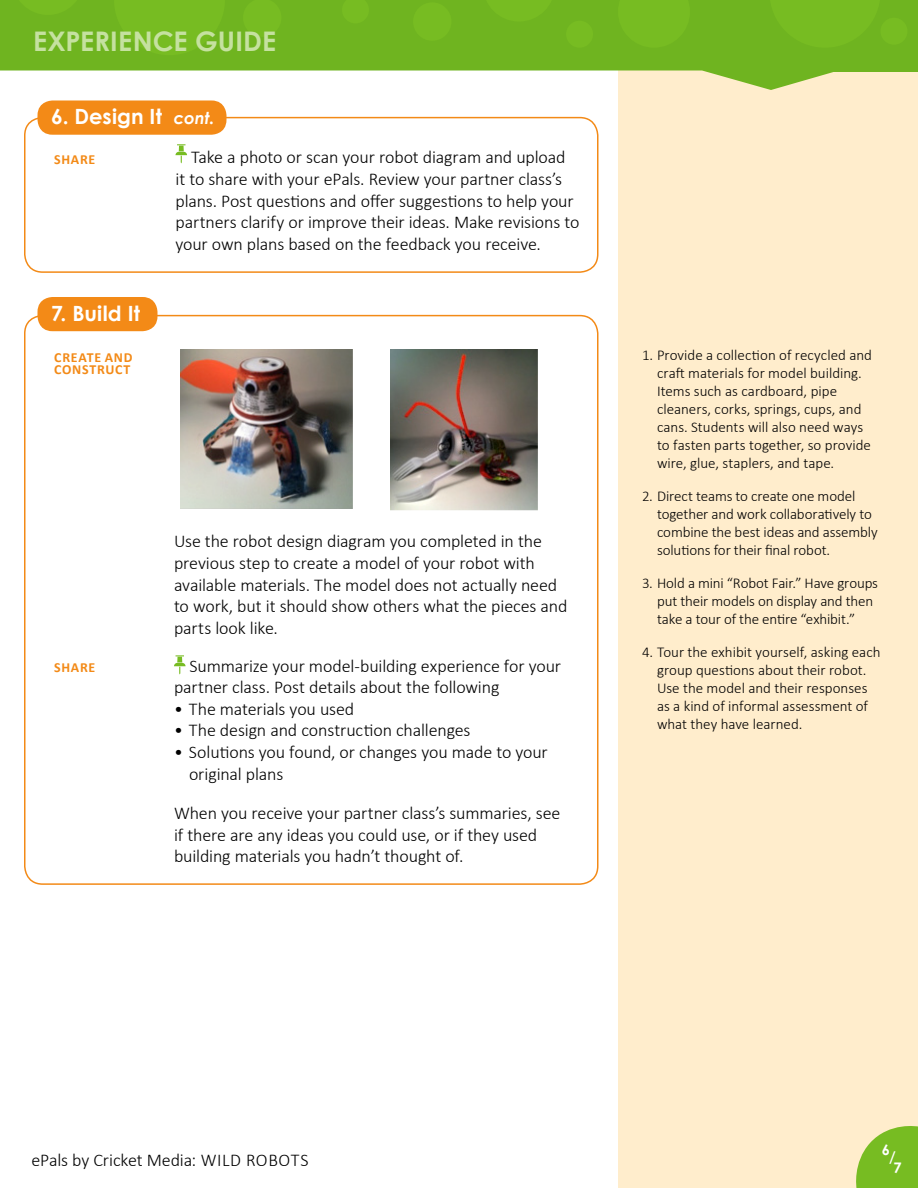
<style>
.page{position:relative;width:918px;height:1188px;background:#fff}
.page>*{position:absolute;margin:0;border:0;box-sizing:border-box;transform-origin:0 0}
.t1{font:700 27px "Century Gothic";letter-spacing:.005em;color:#c5e1a0}
.t2{font:700 21px "Century Gothic";letter-spacing:.005em;color:#fff}
.body_text{font:300 18px/21.6px "Calibri";letter-spacing:-.01em;color:#000}
.body_text__bullets{font:300 18px/21.6px "Calibri";letter-spacing:-.01em;color:#000}
.instruction_tips{font:300 15px/18px "Calibri";color:#000}
.t3{font:700 14.55px/10.5px "Century Gothic";color:#fff;text-align:center}
.heading{font:700 13.8px/12.3px "Calibri";letter-spacing:.05em;color:#f38a17}
.s1{font-style:italic;font-size:16.5px}
</style>
<div class="page">
<div style="left:38px;top:297px;width:120px;height:34px;background:#f38a17;border-radius:15px"></div>
<div style="left:24px;top:117px;width:574px;height:156px;border:2px solid #f38a17;border-radius:18px"></div>
<div style="left:38px;top:100px;width:188px;height:35px;background:#f38a17;border-radius:15px"></div>
<div style="left:618px;top:14px;width:300px;height:1174px;background:#ffedcc"></div>
<svg style="left:0;top:0;width:918px;height:90px;fill:#6fb420"></svg>
<svg style="left:12px;top:0;width:72px;height:15px"></svg>
<div style="left:483px;top:0;width:72px;height:22px;background:#77bc22"></div>
<div style="left:618px;top:0;width:72px;height:48px;background:#77bc22"></div>
<div style="left:114px;top:0;width:111px;height:55px;background:#77bc22"></div>
<div style="left:770px;top:0;width:110px;height:48px;background:#77bc22"></div>
<svg style="left:243px;top:0;width:38px;height:37px"></svg>
<div style="left:413px;top:2px;width:38px;height:39px;background:#77bc22;border-radius:50%"></div>
<svg style="left:342px;top:0;width:27px;height:23px"></svg>
<div style="left:566px;top:21px;width:27px;height:27px;background:#77bc22;border-radius:50%"></div>
<div style="left:880px;top:18px;width:28px;height:27px;background:#77bc22;border-radius:50%"></div>
<svg style="left:856px;top:1126px;width:62px;height:62px"></svg>
<img style="left:180px;top:350px;width:173px;height:159px">
<img style="left:390px;top:350px;width:148px;height:161px">
<svg style="left:174px;top:655px;width:12px;height:20px"></svg>
<svg style="left:175px;top:144px;width:12px;height:19px"></svg>
<h1 class="t1" style="left:33px;top:24px;width:245px">EXPERIENCE GUIDE</h1>
<p class="t2" style="left:51px;top:103px;width:165px">6. Design It <span class="s1">cont.</span></p>
<p class="heading" style="left:54px;top:153px;width:43px">SHARE</p>
<p class="t2" style="left:51px;top:300px;width:91px">7. Build It</p>
<p class="body_text" style="left:176px;top:146px;width:405px;text-indent:16px">Take a photo or scan your robot diagram and upload it to share with your ePals. Review your partner class’s plans. Post questions and offer suggestions to help your partners clarify or improve their ideas. Make revisions to your own plans based on the feedback you receive.</p>
<p class="heading" style="left:54px;top:351px;width:80px">CREATE AND<br>CONSTRUCT</p>
<p class="instruction_tips" style="left:657px;top:345px;width:217px;text-indent:-15px">1. Provide a collection of recycled and craft materials for model building.<br>Items such as cardboard, pipe cleaners, corks, springs, cups, and cans. Students will also need ways to fasten parts together, so provide wire, glue, staplers, and tape.</p>
<p class="instruction_tips" style="left:657px;top:486px;width:222px;text-indent:-15px">2. Direct teams to create one model together and work collaboratively to combine the best ideas and assembly solutions for their final robot.</p>
<p class="instruction_tips" style="left:657px;top:573px;width:223px;text-indent:-15px">3. Hold a mini “Robot Fair.” Have groups put their models on display and then take a tour of the entire “exhibit.”</p>
<p class="instruction_tips" style="left:657px;top:642px;width:225px;text-indent:-15px">4. Tour the exhibit yourself, asking each group questions about their robot.<br>Use the model and their responses as a kind of informal assessment of what they have learned.</p>
<p class="body_text" style="left:174px;top:530px;width:395px">Use the robot design diagram you completed in the previous step to create a model of your robot with available materials. The model does not actually need to work, but it should show others what the pieces and parts look like.</p>
<p class="body_text" style="left:174px;top:654px;width:389px;text-indent:16px">Summarize your model-building experience for your partner class. Post details about the following</p>
<p class="body_text__bullets" style="left:174px;top:697px;width:182px">• The materials you used</p>
<p class="body_text__bullets" style="left:174px;top:719px;width:298px">• The design and construction challenges</p>
<p class="body_text__bullets" style="left:189px;top:740px;width:360px;text-indent:-15px">• Solutions you found, or changes you made to your original plans</p>
<p class="body_text" style="left:174px;top:801px;width:388px">When you receive your partner class’s summaries, see if there are any ideas you could use, or if they used building materials you hadn’t thought of.</p>
<p class="heading" style="left:54px;top:661px;width:43px">SHARE</p>
<p class="body_text" style="left:32px;top:1148px;width:279px">ePals by Cricket Media: WILD ROBOTS</p>
<p class="t3" style="left:882px;top:1145px;width:10px">6</p>
<p class="t3" style="left:889px;top:1152px;width:14px">/<br>7</p>
</div>
